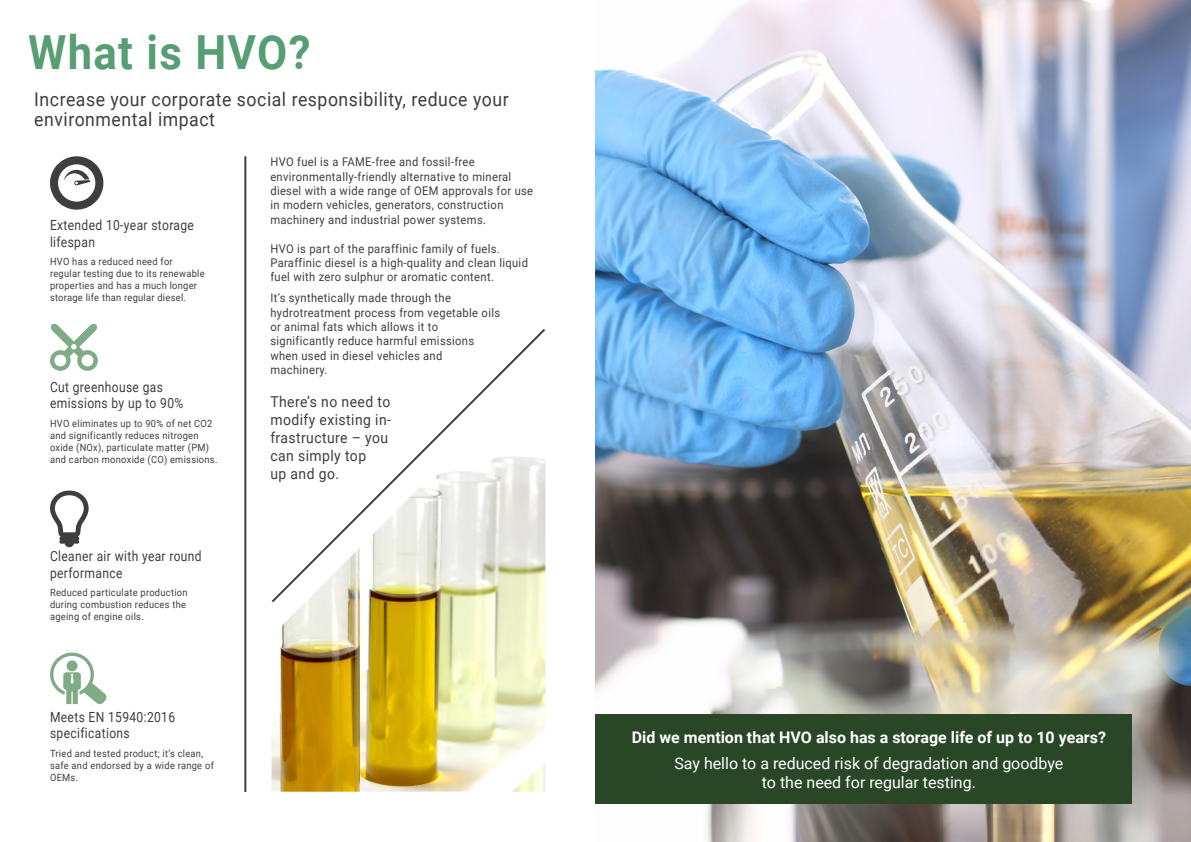
<style>
.page{position:relative;width:1191px;height:842px;background:#fff}
.page>*{position:absolute;margin:0;border:0;box-sizing:border-box;transform-origin:0 0}
.Center{font:700 47px "Roboto";letter-spacing:.03em;color:#579e74;scale:.93 1}
.Left_Justify{font:19px "Roboto";letter-spacing:.03em;color:#3e3e3f;scale:.93 1}
.t1{font:16px "Roboto";color:#fff}
.t2{font:700 16px "Roboto";color:#fff}
.Left_Justify-2{font:15px/18px "Roboto";letter-spacing:.03em;color:#3e3e3f;scale:.93 1}
.Left_Justify-3{font:14px/16.8px "Roboto";letter-spacing:.03em;color:#3e3e3f;scale:.86 1}
.Left_Justify-4{font:12px/14.4px "Roboto";letter-spacing:.03em;color:#3e3e3f;scale:.93 1}
.Left_Justify-5{font:10px/12px "Roboto";letter-spacing:.03em;color:#3e3e3f;scale:.93 1}
</style>
<div class="page">
<img style="left:271px;top:604px;width:274px;height:188px">
<svg style="left:271px;top:329px;width:275px;height:275px"></svg>
<hr style="left:244px;top:156px;width:2px;height:636px;background:#3e3e3f">
<svg style="left:50px;top:156px;width:53px;height:54px"></svg>
<svg style="left:50px;top:323px;width:48px;height:48px"></svg>
<svg style="left:50px;top:491px;width:39px;height:56px"></svg>
<svg style="left:50px;top:652px;width:57px;height:53px"></svg>
<img style="left:595px;top:0;width:596px;height:842px">
<div style="left:595px;top:714px;width:537px;height:90px;background:#294626"></div>
<p class="Center" style="left:28px;top:20px;width:305px">What is HVO?</p>
<p class="Left_Justify" style="left:34px;top:86px;width:511px">Increase your corporate social responsibility, reduce your</p>
<p class="Left_Justify" style="left:34px;top:106px;width:196px">environmental impact</p>
<p class="Left_Justify-3" style="left:50px;top:216px;width:169px">Extended 10-year storage</p>
<p class="Left_Justify-3" style="left:50px;top:233px;width:54px">lifespan</p>
<p class="Left_Justify-5" style="left:50px;top:255px;width:133px">HVO has a reduced need for</p>
<p class="Left_Justify-5" style="left:50px;top:267px;width:168px">regular testing due to its renewable properties and has a much longer</p>
<p class="Left_Justify-5" style="left:50px;top:291px;width:148px">storage life than regular diesel.</p>
<p class="Left_Justify-3" style="left:50px;top:378px;width:133px">Cut greenhouse gas</p>
<p class="Left_Justify-3" style="left:50px;top:394px;width:156px">emissions by up to 90%</p>
<p class="Left_Justify-5" style="left:50px;top:417px;width:176px">HVO eliminates up to 90% of net CO2 and significantly reduces nitrogen</p>
<p class="Left_Justify-5" style="left:50px;top:441px;width:182px">oxide (NOx), particulate matter (PM) and carbon monoxide (CO) emissions.</p>
<p class="Left_Justify-3" style="left:50px;top:547px;width:178px">Cleaner air with year round performance</p>
<p class="Left_Justify-5" style="left:50px;top:586px;width:149px">Reduced particulate production</p>
<p class="Left_Justify-5" style="left:50px;top:598px;width:148px">during combustion reduces the</p>
<p class="Left_Justify-5" style="left:50px;top:610px;width:102px">ageing of engine oils.</p>
<p class="Left_Justify-3" style="left:50px;top:708px;width:147px">Meets EN 15940:2016</p>
<p class="Left_Justify-3" style="left:50px;top:724px;width:94px">specifications</p>
<p class="Left_Justify-5" style="left:50px;top:746px;width:178px">Tried and tested product; it’s clean, safe and endorsed by a wide range of<br>OEMs.</p>
<p class="Left_Justify-4" style="left:270px;top:154px;width:221px">HVO fuel is a FAME-free and fossil-free</p>
<p class="Left_Justify-4" style="left:270px;top:169px;width:261px">environmentally-friendly alternative to mineral</p>
<p class="Left_Justify-4" style="left:270px;top:183px;width:284px">diesel with a wide range of OEM approvals for use in modern vehicles, generators, construction machinery and industrial power systems.</p>
<p class="Left_Justify-4" style="left:270px;top:241px;width:248px">HVO is part of the paraffinic family of fuels.</p>
<p class="Left_Justify-4" style="left:270px;top:255px;width:278px">Paraffinic diesel is a high-quality and clean liquid fuel with zero sulphur or aromatic content.</p>
<p class="Left_Justify-4" style="left:270px;top:290px;width:196px">It’s synthetically made through the</p>
<p class="Left_Justify-4" style="left:270px;top:305px;width:249px">hydrotreatment process from vegetable oils or animal fats which allows it to</p>
<p class="Left_Justify-4" style="left:270px;top:333px;width:221px">significantly reduce harmful emissions when used in diesel vehicles and</p>
<p class="Left_Justify-4" style="left:270px;top:362px;width:63px">machinery.</p>
<p class="Left_Justify-2" style="left:270px;top:392px;width:131px">There’s no need to modify existing in&shy;frastructure – you can simply top<br>up and go.</p>
<p class="t2" style="left:632px;top:726px;width:476px">Did we mention that HVO also has a storage life of up to 10 years?</p>
<p class="t1" style="left:674px;top:752px;width:390px">Say hello to a reduced risk of degradation and goodbye</p>
<p class="t1" style="left:762px;top:771px;width:216px">to the need for regular testing.</p>
</div>
